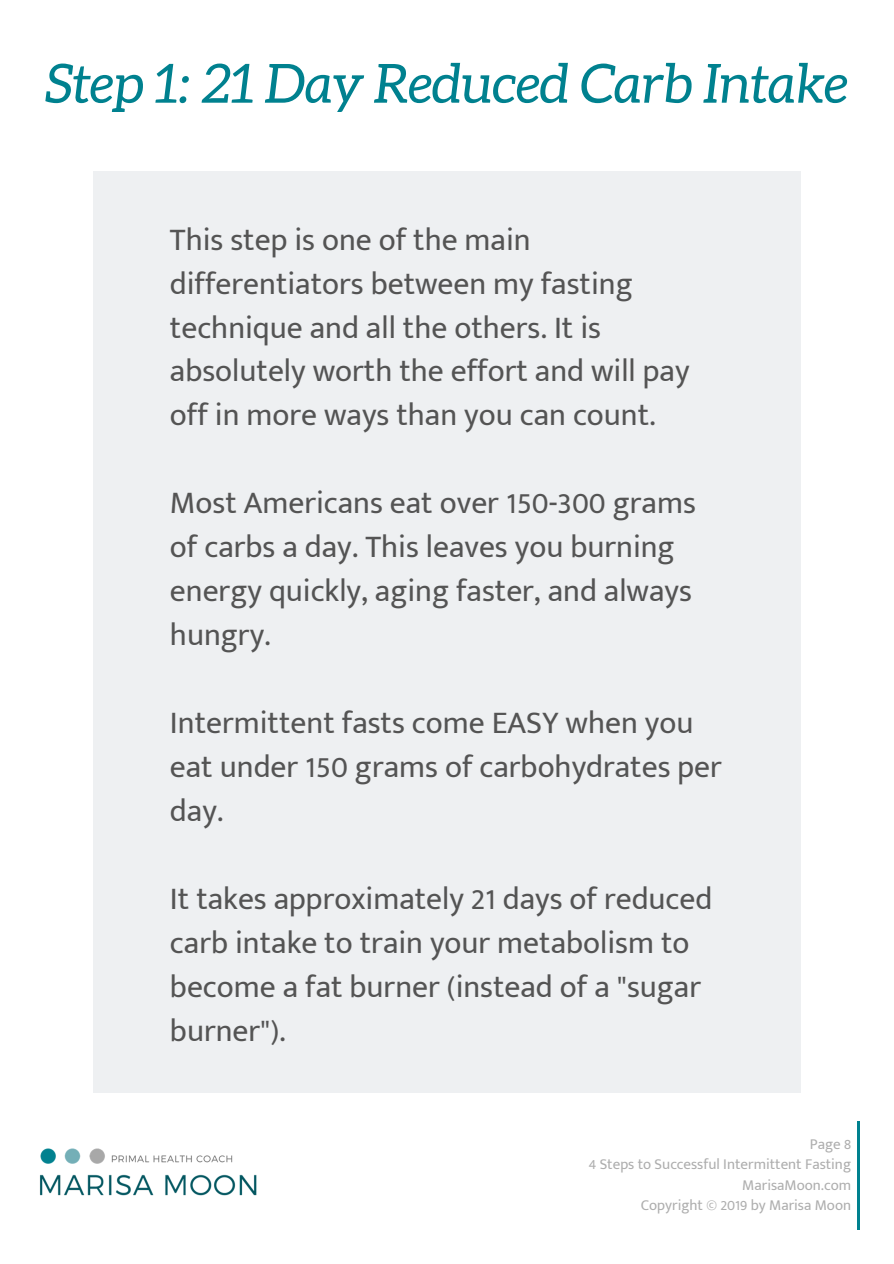
<style>
.page{position:relative;width:894px;height:1264px;background:#fff}
.page>*{position:absolute;margin:0;border:0;box-sizing:border-box;transform-origin:0 0}
.t1{font:italic 54px "Aleo";color:#00818f}
.t2{font:31.5px/44px "Mukta Mahee";color:#545454}
.t3{font:15px/20.2px "Mukta Mahee";color:#aeaeae;text-align:right}
</style>
<div class="page">
<div style="left:93px;top:171px;width:707px;height:922px;background:#eef0f2"></div>
<img style="left:40px;top:1148px;width:217px;height:48px">
<hr style="left:857px;top:1120px;width:2px;height:109px;background:#00818f">
<h1 class="t1" style="left:45px;top:53px;width:804px">Step 1: 21 Day Reduced Carb Intake</h1>
<p class="t2" style="left:170px;top:217px;width:521px">This step is one of the main differentiators between my fasting technique and all the others. It is absolutely worth the effort and will pay off in more ways than you can count.</p>
<p class="t2" style="left:170px;top:480px;width:527px">Most Americans eat over 150-300 grams of carbs a day. This leaves you burning energy quickly, aging faster, and always hungry.</p>
<p class="t2" style="left:170px;top:700px;width:553px">Intermittent fasts come EASY when you eat under 150 grams of carbohydrates per day.</p>
<p class="t2" style="left:170px;top:875px;width:543px">It takes approximately 21 days of reduced carb intake to train your metabolism to become a fat burner (instead of a "sugar burner").</p>
<p class="t3" style="left:588px;top:1133px;width:264px">Page 8<br>4 Steps to Successful Intermittent Fasting<br>MarisaMoon.com<br>Copyright © 2019 by Marisa Moon</p>
</div>
